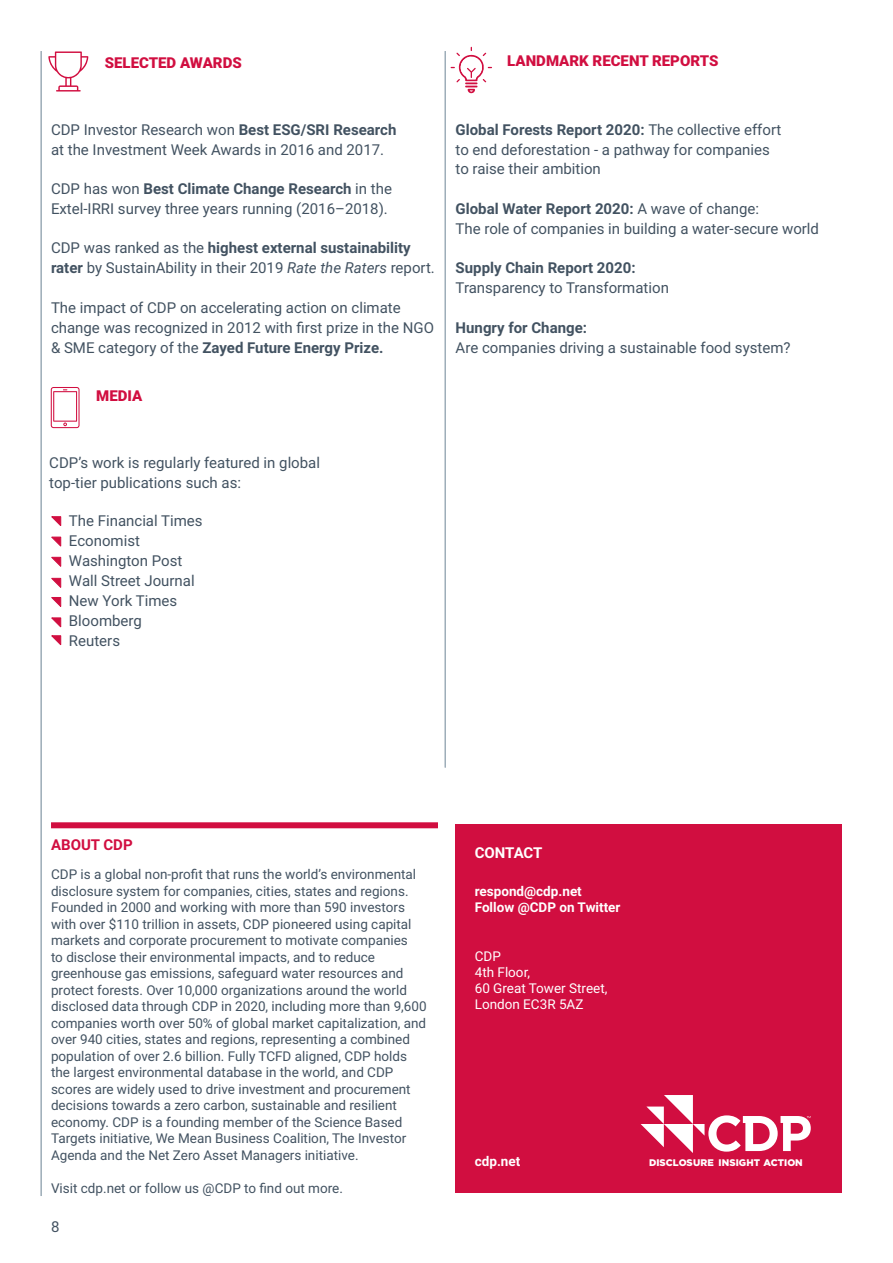
<style>
.page{position:relative;width:893px;height:1263px;background:#fff}
.page>*{position:absolute;margin:0;border:0;box-sizing:border-box;transform-origin:0 0}
.Paragraph_Style1{font:15px/20px "Roboto";color:#425261}
.Paragraph_Style1-2{font:900 15px "Roboto";color:#d10e40}
.Paragraph_Style1-3{font:700 15px "Roboto";color:#d10e40}
.t1{font:700 15px "Roboto";letter-spacing:-.01em;color:#fff}
.Paragraph_Style1-4{font:13.5px/16.5px "Roboto";color:#425261}
.t2{font:13.5px "Roboto";color:#fff}
.t3{font:700 13.5px "Roboto";color:#fff}
.t4{font:900 9.6px "Gotham";letter-spacing:.005em;color:#fff}
.s1{font-weight:700}
.s2{font-style:italic}
</style>
<div class="page">
<div style="left:455px;top:824px;width:387px;height:369px;background:#d10e40"></div>
<svg style="left:641px;top:1095px;width:170px;height:58px"></svg>
<svg style="left:52px;top:557px;width:9px;height:9px"></svg>
<svg style="left:52px;top:537px;width:9px;height:9px"></svg>
<svg style="left:52px;top:517px;width:9px;height:9px"></svg>
<svg style="left:52px;top:578px;width:9px;height:9px"></svg>
<svg style="left:52px;top:597px;width:9px;height:9px"></svg>
<svg style="left:52px;top:618px;width:9px;height:9px"></svg>
<svg style="left:52px;top:636px;width:9px;height:9px"></svg>
<svg style="left:51px;top:387px;width:29px;height:41px"></svg>
<svg style="left:451px;top:47px;width:41px;height:46px"></svg>
<svg style="left:48px;top:51px;width:40px;height:41px"></svg>
<div style="left:51px;top:822px;width:387px;height:6px;background:#d10e40"></div>
<hr style="left:445px;top:51px;width:1px;height:716px;background:#99a9b5">
<hr style="left:41px;top:51px;width:1px;height:1145px;background:#99a9b5">
<p class="Paragraph_Style1-2" style="left:105px;top:52px;width:138px">SELECTED AWARDS</p>
<p class="Paragraph_Style1-2" style="left:507px;top:50px;width:213px">LANDMARK RECENT REPORTS</p>
<p class="Paragraph_Style1" style="left:51px;top:119px;width:347px">CDP Investor Research won <span class="s1">Best ESG/SRI Research </span>at the Investment Week Awards in 2016 and 2017.</p>
<p class="Paragraph_Style1" style="left:51px;top:178px;width:342px">CDP has won <span class="s1">Best Climate Change Research</span> in the<br>Extel-IRRI survey three years running (2016–2018).</p>
<p class="Paragraph_Style1" style="left:51px;top:237px;width:385px">CDP was ranked as the <span class="s1">highest external sustainability rater</span> by SustainAbility in their 2019 <span class="s2">Rate the Raters</span> report.</p>
<p class="Paragraph_Style1" style="left:51px;top:297px;width:384px">The impact of CDP on accelerating action on climate change was recognized in 2012 with first prize in the NGO &amp; SME category of the <span class="s1">Zayed Future Energy Prize.</span></p>
<p class="Paragraph_Style1-2" style="left:96px;top:385px;width:48px">MEDIA</p>
<p class="Paragraph_Style1" style="left:456px;top:119px;width:327px"><span class="s1">Global Forests Report 2020:</span> The collective effort to end deforestation - a pathway for companies to raise their ambition</p>
<p class="Paragraph_Style1" style="left:456px;top:198px;width:365px"><span class="s1">Global Water Report 2020:</span> A wave of change:<br>The role of companies in building a water-secure world</p>
<p class="Paragraph_Style1" style="left:456px;top:257px;width:215px"><span class="s1">Supply Chain Report 2020:<br></span>Transparency to Transformation</p>
<p class="Paragraph_Style1" style="left:456px;top:317px;width:336px"><span class="s1">Hungry for Change:<br></span>Are companies driving a sustainable food system?</p>
<p class="Paragraph_Style1" style="left:49px;top:452px;width:272px">CDP’s work is regularly featured in global top-tier publications such as:</p>
<p class="Paragraph_Style1" style="left:69px;top:511px;width:135px">The Financial Times<br>Economist<br>Washington Post<br>Wall Street Journal<br>New York Times<br>Bloomberg<br>Reuters</p>
<p class="Paragraph_Style1-3" style="left:51px;top:834px;width:83px">ABOUT CDP</p>
<p class="Paragraph_Style1-4" style="left:51px;top:866px;width:377px">CDP is a global non-profit that runs the world’s environmental disclosure system for companies, cities, states and regions.<br>Founded in 2000 and working with more than 590 investors with over $110 trillion in assets, CDP pioneered using capital markets and corporate procurement to motivate companies<br>to disclose their environmental impacts, and to reduce greenhouse gas emissions, safeguard water resources and protect forests. Over 10,000 organizations around the world disclosed data through CDP in 2020, including more than 9,600 companies worth over 50% of global market capitalization, and over 940 cities, states and regions, representing a combined population of over 2.6 billion. Fully TCFD aligned, CDP holds the largest environmental database in the world, and CDP scores are widely used to drive investment and procurement decisions towards a zero carbon, sustainable and resilient economy. CDP is a founding member of the Science Based Targets initiative, We Mean Business Coalition, The Investor Agenda and the Net Zero Asset Managers initiative.</p>
<p class="Paragraph_Style1-4" style="left:51px;top:1179px;width:293px">Visit cdp.net or follow us @CDP to find out more.</p>
<p class="Paragraph_Style1" style="left:51px;top:1216px;width:10px">8</p>
<p class="t1" style="left:475px;top:842px;width:69px">CONTACT</p>
<p class="t3" style="left:475px;top:881px;width:109px">respond@cdp.net</p>
<p class="t3" style="left:475px;top:898px;width:147px">Follow @CDP on Twitter</p>
<p class="t2" style="left:475px;top:946px;width:28px">CDP</p>
<p class="t2" style="left:475px;top:962px;width:57px">4th Floor,</p>
<p class="t2" style="left:475px;top:979px;width:134px">60 Great Tower Street,</p>
<p class="t2" style="left:475px;top:995px;width:110px">London EC3R 5AZ</p>
<p class="t3" style="left:475px;top:1152px;width:47px">cdp.net</p>
<p class="t4" style="left:649px;top:1157px;width:155px">DISCLOSURE INSIGHT ACTION</p>
</div>
